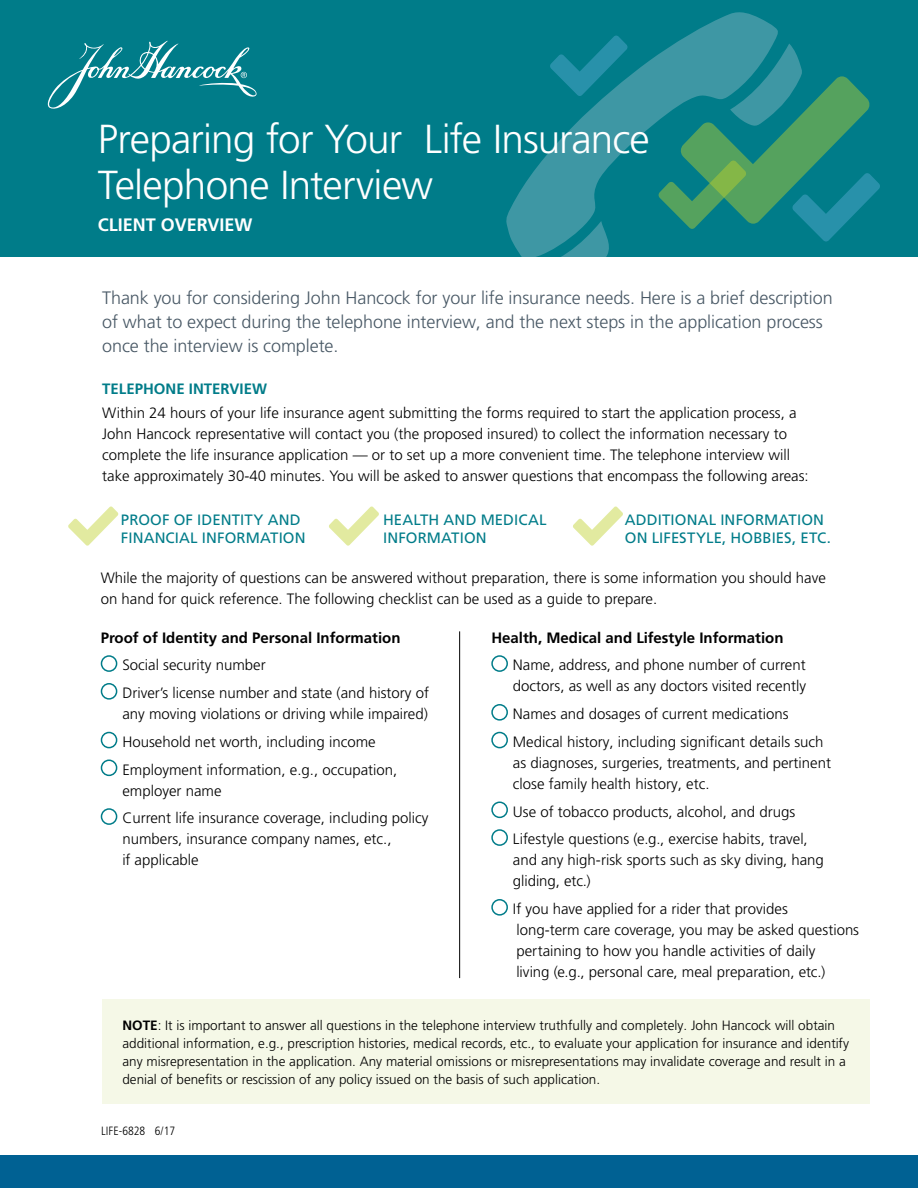
<style>
.page{position:relative;width:918px;height:1188px;background:#fff}
.page>*{position:absolute;margin:0;border:0;box-sizing:border-box;transform-origin:0 0}
.t1{font:300 40.5px/46.5px "Frutiger LT Pro";letter-spacing:-.02em;color:#fff}
.t2{font:300 18px/24px "Frutiger LT Pro";letter-spacing:-.005em;color:#485865}
.t3{font:700 18px "Frutiger LT Pro";color:#fff}
.t4{font:300 15px/21px "Frutiger LT Pro";color:#000}
.t5{font:15px/18px "Frutiger LT Pro";letter-spacing:.01em;color:#007c89}
.t6{font:700 15px "Frutiger LT Pro";color:#000}
.t7{font:700 15px "Frutiger LT Pro";color:#007c89}
.t8{font:300 13.5px/18px "Frutiger LT Pro";color:#000}
.t9{font:300 condensed 12px "Frutiger";color:#000}
.s1{font-weight:700}
</style>
<div class="page">
<div style="left:0;top:0;width:918px;height:258px;background:#007c89"></div>
<div style="left:0;top:1155px;width:918px;height:33px;background:#006193"></div>
<svg style="left:47px;top:41px;width:210px;height:68px"></svg>
<div style="left:101px;top:655px;width:16px;height:17px;border:2px solid #007c89;border-radius:50%"></div>
<div style="left:101px;top:683px;width:16px;height:17px;border:2px solid #007c89;border-radius:50%"></div>
<div style="left:101px;top:732px;width:16px;height:16px;border:2px solid #007c89;border-radius:50%"></div>
<div style="left:101px;top:760px;width:16px;height:16px;border:2px solid #007c89;border-radius:50%"></div>
<div style="left:101px;top:808px;width:16px;height:17px;border:2px solid #007c89;border-radius:50%"></div>
<div style="left:491px;top:655px;width:17px;height:17px;border:2px solid #007c89;border-radius:50%"></div>
<div style="left:491px;top:704px;width:17px;height:17px;border:2px solid #007c89;border-radius:50%"></div>
<div style="left:491px;top:732px;width:17px;height:16px;border:2px solid #007c89;border-radius:50%"></div>
<div style="left:491px;top:802px;width:17px;height:16px;border:2px solid #007c89;border-radius:50%"></div>
<div style="left:491px;top:829px;width:17px;height:17px;border:2px solid #007c89;border-radius:50%"></div>
<div style="left:491px;top:899px;width:17px;height:17px;border:2px solid #007c89;border-radius:50%"></div>
<svg style="left:506px;top:12px;width:296px;height:245px"></svg>
<svg style="left:550px;top:36px;width:78px;height:60px"></svg>
<div style="left:0;top:257px;width:918px;height:58px;background:#fff"></div>
<svg style="left:658px;top:76px;width:222px;height:165px"></svg>
<svg style="left:68px;top:507px;width:51px;height:39px"></svg>
<svg style="left:329px;top:507px;width:50px;height:39px"></svg>
<svg style="left:573px;top:507px;width:50px;height:39px"></svg>
<hr style="left:459px;top:631px;width:1px;height:347px;background:#000">
<div style="left:102px;top:1000px;width:767px;height:104px;background:#f5f8e7"></div>
<h1 class="t1" style="left:98px;top:116px;width:553px">Preparing for Your Life Insurance<br>Telephone Interview</h1>
<p class="t3" style="left:98px;top:214px;width:156px">CLIENT OVERVIEW</p>
<p class="t2" style="left:102px;top:286px;width:732px">Thank you for considering John Hancock for your life insurance needs. Here is a brief description of what to expect during the telephone interview, and the next steps in the application process once the interview is complete.</p>
<p class="t7" style="left:102px;top:380px;width:166px">TELEPHONE INTERVIEW</p>
<p class="t4" style="left:102px;top:402px;width:708px">Within 24 hours of your life insurance agent submitting the forms required to start the application process, a John Hancock representative will contact you (the proposed insured) to collect the information necessary to complete the life insurance application — or to set up a more convenient time. The telephone interview will take approximately 30-40 minutes. You will be asked to answer questions that encompass the following areas:</p>
<p class="t5" style="left:121px;top:511px;width:186px">PROOF OF IDENTITY AND<br>FINANCIAL INFORMATION</p>
<p class="t5" style="left:383px;top:511px;width:165px">HEALTH AND MEDICAL<br>INFORMATION</p>
<p class="t5" style="left:625px;top:511px;width:208px">ADDITIONAL INFORMATION<br>ON LIFESTYLE, HOBBIES, ETC.</p>
<p class="t4" style="left:101px;top:567px;width:727px">While the majority of questions can be answered without preparation, there is some information you should have on hand for quick reference. The following checklist can be used as a guide to prepare.</p>
<p class="t6" style="left:101px;top:629px;width:301px">Proof of Identity and Personal Information</p>
<p class="t4" style="left:122px;top:651px;width:308px;line-height:27.8px">Social security number<br>Driver’s license number and state (and history of</p>
<p class="t4" style="left:122px;top:700px;width:307px;line-height:27.8px">any moving violations or driving while impaired)<br>Household net worth, including income<br>Employment information, e.g., occupation,</p>
<p class="t4" style="left:122px;top:777px;width:308px;line-height:27.8px">employer name<br>Current life insurance coverage, including policy</p>
<p class="t4" style="left:122px;top:829px;width:271px">numbers, insurance company names, etc., if applicable</p>
<p class="t6" style="left:491px;top:629px;width:294px">Health, Medical and Lifestyle Information</p>
<p class="t4" style="left:513px;top:655px;width:295px">Name, address, and phone number of current doctors, as well as any doctors visited recently</p>
<p class="t4" style="left:513px;top:700px;width:312px;line-height:27.8px">Names and dosages of current medications<br>Medical history, including significant details such</p>
<p class="t4" style="left:513px;top:752px;width:320px">as diagnoses, surgeries, treatments, and pertinent close family health history, etc.</p>
<p class="t4" style="left:513px;top:798px;width:296px;line-height:27.8px">Use of tobacco products, alcohol, and drugs<br>Lifestyle questions (e.g., exercise habits, travel,</p>
<p class="t4" style="left:513px;top:850px;width:312px">and any high-risk sports such as sky diving, hang gliding, etc.)</p>
<p class="t4" style="left:513px;top:899px;width:348px">If you have applied for a rider that provides<br>long-term care coverage, you may be asked questions pertaining to how you handle activities of daily<br>living (e.g., personal care, meal preparation, etc.)</p>
<p class="t8" style="left:122px;top:1016px;width:728px"><span class="s1">NOTE</span>: It is important to answer all questions in the telephone interview truthfully and completely. John Hancock will obtain additional information, e.g., prescription histories, medical records, etc., to evaluate your application for insurance and identify any misrepresentation in the application. Any material omissions or misrepresentations may invalidate coverage and result in a denial of benefits or rescission of any policy issued on the basis of such application.</p>
<p class="t9" style="left:101px;top:1124px;width:76px">LIFE-6828 6/17</p>
</div>
